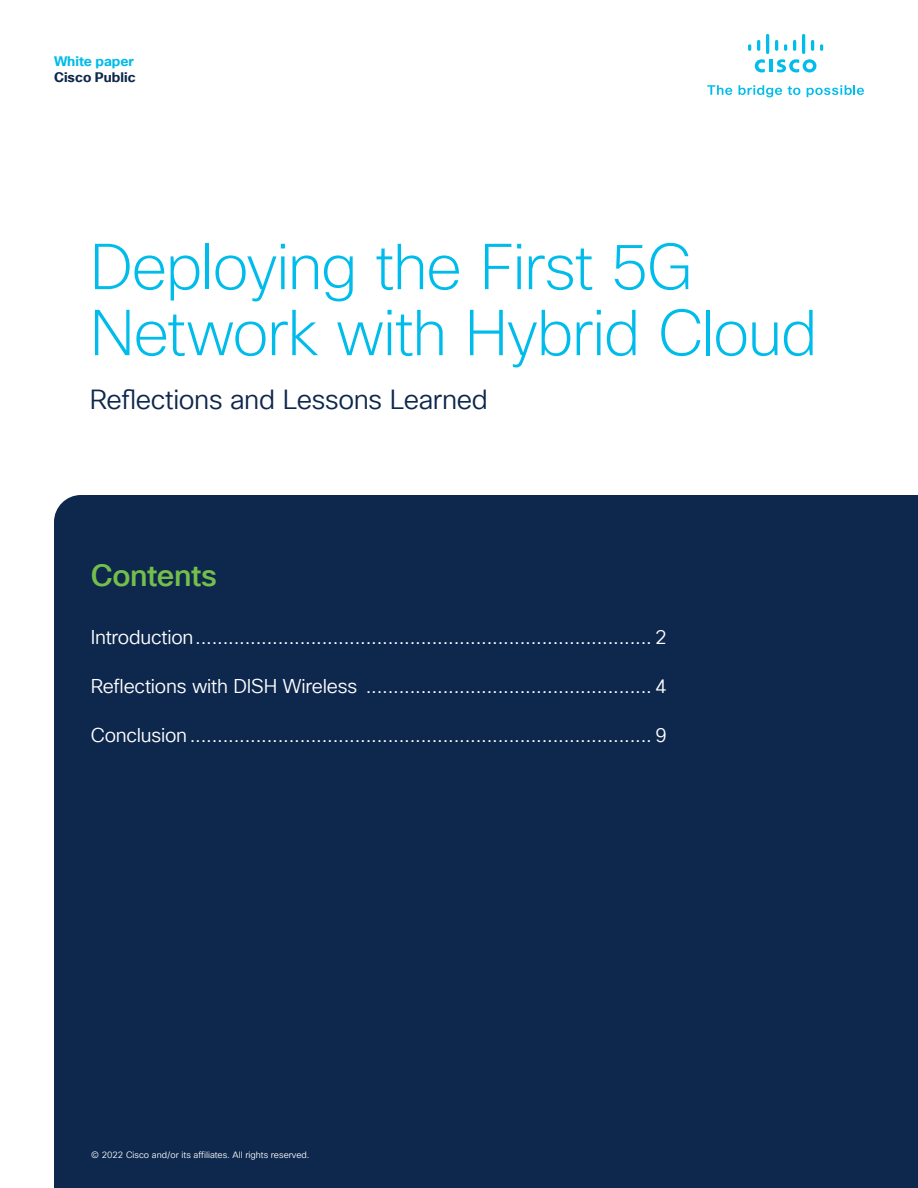
<style>
.page{position:relative;width:918px;height:1188px;background:#fff}
.page>*{position:absolute;margin:0;border:0;box-sizing:border-box;transform-origin:0 0}
.t1{font:200 63px/66px "Cisco Sans TT";letter-spacing:-.025em;color:#00bceb}
.t2{font:500 30px "Cisco Sans TT";letter-spacing:-.015em;color:#74bf4b}
.t3{font:27px "Cisco Sans TT Light";letter-spacing:-.015em;color:#0d274d}
.t4{font:19.5px "Cisco Sans TT Light";letter-spacing:-.01em;color:#fff}
.t5{font:700 13.5px "Cisco Sans TT";color:#0d274d}
.t6{font:700 13.5px "Cisco Sans TT";color:#00bceb}
.t7{font:9px "Cisco Sans TT Light";color:#fff}
</style>
<div class="page">
<svg style="left:707px;top:85px;width:25px;height:10px"></svg>
<svg style="left:739px;top:85px;width:43px;height:12px"></svg>
<svg style="left:788px;top:86px;width:12px;height:9px"></svg>
<svg style="left:807px;top:85px;width:57px;height:12px"></svg>
<hr style="left:769px;top:60px;width:4px;height:12px;background:#00bdeb">
<svg style="left:755px;top:59px;width:10px;height:13px"></svg>
<svg style="left:777px;top:59px;width:39px;height:13px"></svg>
<svg style="left:748px;top:44px;width:3px;height:7px"></svg>
<svg style="left:757px;top:40px;width:3px;height:11px"></svg>
<hr style="left:766px;top:34px;width:3px;height:20px;background:#00bdeb;border-radius:2px">
<svg style="left:775px;top:40px;width:3px;height:11px"></svg>
<svg style="left:784px;top:44px;width:3px;height:7px"></svg>
<svg style="left:793px;top:40px;width:3px;height:11px"></svg>
<hr style="left:802px;top:34px;width:3px;height:20px;background:#00bdeb;border-radius:2px">
<svg style="left:811px;top:40px;width:3px;height:11px"></svg>
<svg style="left:820px;top:44px;width:3px;height:7px"></svg>
<div style="left:54px;top:495px;width:864px;height:693px;background:#0d274d"></div>
<p class="t6" style="left:54px;top:52px;width:82px">White paper</p>
<p class="t5" style="left:54px;top:69px;width:83px">Cisco Public</p>
<h1 class="t1" style="left:90px;top:236px;width:729px">Deploying the First 5G<br>Network with Hybrid Cloud</h1>
<h3 class="t3" style="left:90px;top:382px;width:400px">Reflections and Lessons Learned</h3>
<h2 class="t2" style="left:91px;top:556px;width:128px">Contents</h2>
<p class="t4" style="left:91px;top:625px;width:578px">Introduction................................................................................... 2</p>
<p class="t4" style="left:91px;top:674px;width:578px">Reflections with DISH Wireless .................................................... 4</p>
<p class="t4" style="left:91px;top:722px;width:578px">Conclusion.................................................................................... 9</p>
<p class="t7" style="left:91px;top:1149px;width:220px">© 2022 Cisco and/or its affiliates. All rights reserved.</p>
</div>
